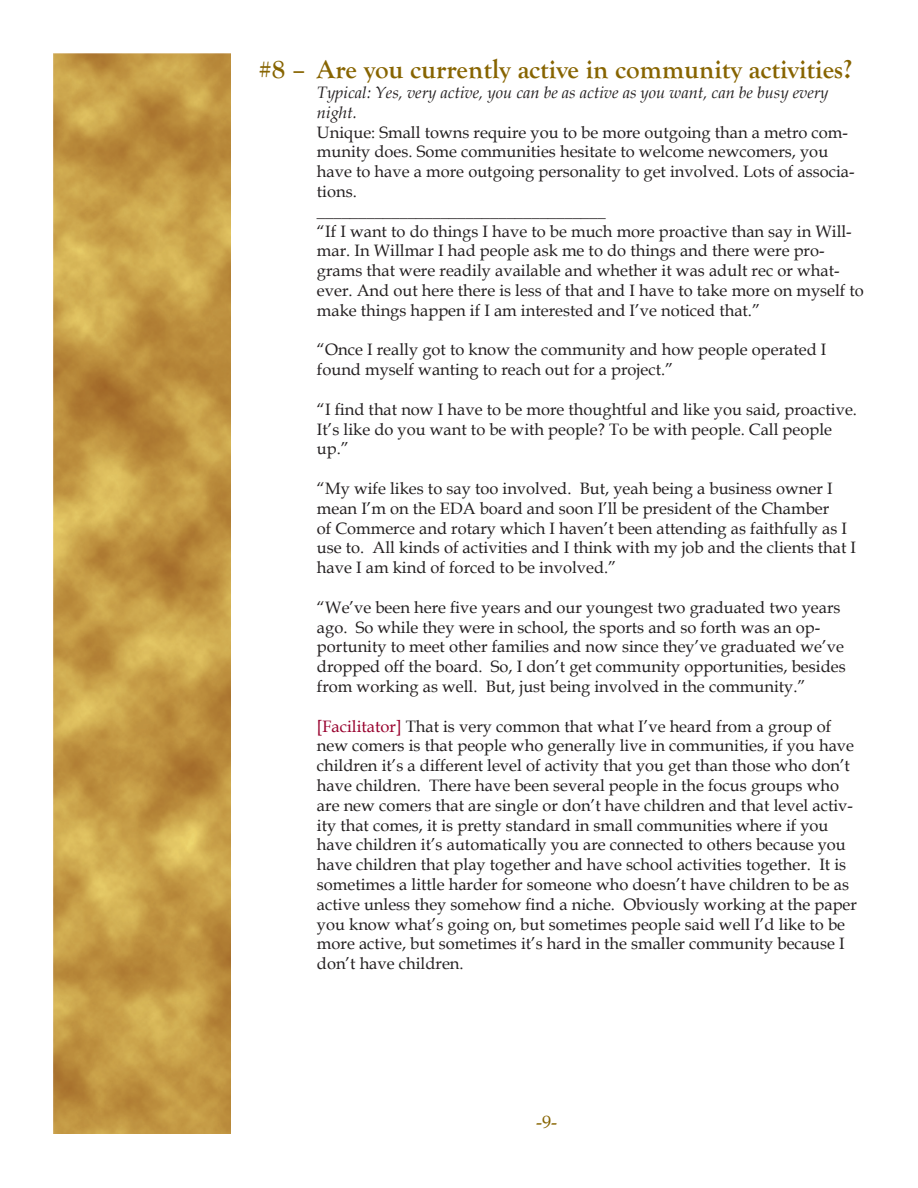
<style>
.page{position:relative;width:918px;height:1188px;background:#fff}
.page>*{position:absolute;margin:0;border:0;box-sizing:border-box;transform-origin:0 0}
.t1{font:700 27px "Goudy Old Style T";color:#876400}
.t2{font:18px "Book Antiqua";color:#876400}
.t3{font:16.5px/19.8px "Book Antiqua";color:#231f20}
.t4{font:italic 16.5px/19.8px "Book Antiqua";color:#231f20}
.s1{color:#98012d}
</style>
<div class="page">
<img style="left:54px;top:54px;width:177px;height:1080px">
<h1 class="t1" style="left:258px;top:54px;width:595px">#8 – Are you currently active in community activities?</h1>
<p class="t4" style="left:317px;top:82px;width:513px">Typical: Yes, very active, you can be as active as you want, can be busy every night.</p>
<p class="t3" style="left:317px;top:122px;width:549px">Unique: Small towns require you to be more outgoing than a metro com&shy;munity does. Some communities hesitate to welcome newcomers, you have to have a more outgoing personality to get involved. Lots of associa&shy;tions.<br>___________________________________<br>“If I want to do things I have to be much more proactive than say in Will&shy;mar. In Willmar I had people ask me to do things and there were pro&shy;grams that were readily available and whether it was adult rec or what&shy;ever. And out here there is less of that and I have to take more on myself to make things happen if I am interested and I’ve noticed that.”</p>
<p class="t3" style="left:317px;top:339px;width:511px">“Once I really got to know the community and how people operated I found myself wanting to reach out for a project.”</p>
<p class="t3" style="left:317px;top:399px;width:542px">“I find that now I have to be more thoughtful and like you said, proactive.<br>It’s like do you want to be with people? To be with people. Call people up.”</p>
<p class="t3" style="left:317px;top:478px;width:541px">“My wife likes to say too involved. But, yeah being a business owner I mean I’m on the EDA board and soon I’ll be president of the Chamber<br>of Commerce and rotary which I haven’t been attending as faithfully as I use to. All kinds of activities and I think with my job and the clients that I have I am kind of forced to be involved.”</p>
<p class="t3" style="left:317px;top:597px;width:530px">“We’ve been here five years and our youngest two graduated two years ago. So while they were in school, the sports and so forth was an op&shy;portunity to meet other families and now since they’ve graduated we’ve dropped off the board. So, I don’t get community opportunities, besides from working as well. But, just being involved in the community.”</p>
<p class="t3" style="left:317px;top:716px;width:542px"><span class="s1">[Facilitator]</span> That is very common that what I’ve heard from a group of new comers is that people who generally live in communities, if you have children it’s a different level of activity that you get than those who don’t have children. There have been several people in the focus groups who are new comers that are single or don’t have children and that level activ&shy;ity that comes, it is pretty standard in small communities where if you have children it’s automatically you are connected to others because you have children that play together and have school activities together. It is sometimes a little harder for someone who doesn’t have children to be as active unless they somehow find a niche. Obviously working at the paper you know what’s going on, but sometimes people said well I’d like to be more active, but sometimes it’s hard in the smaller community because I don’t have children.</p>
<p class="t2" style="left:536px;top:1110px;width:22px">-9-</p>
</div>
